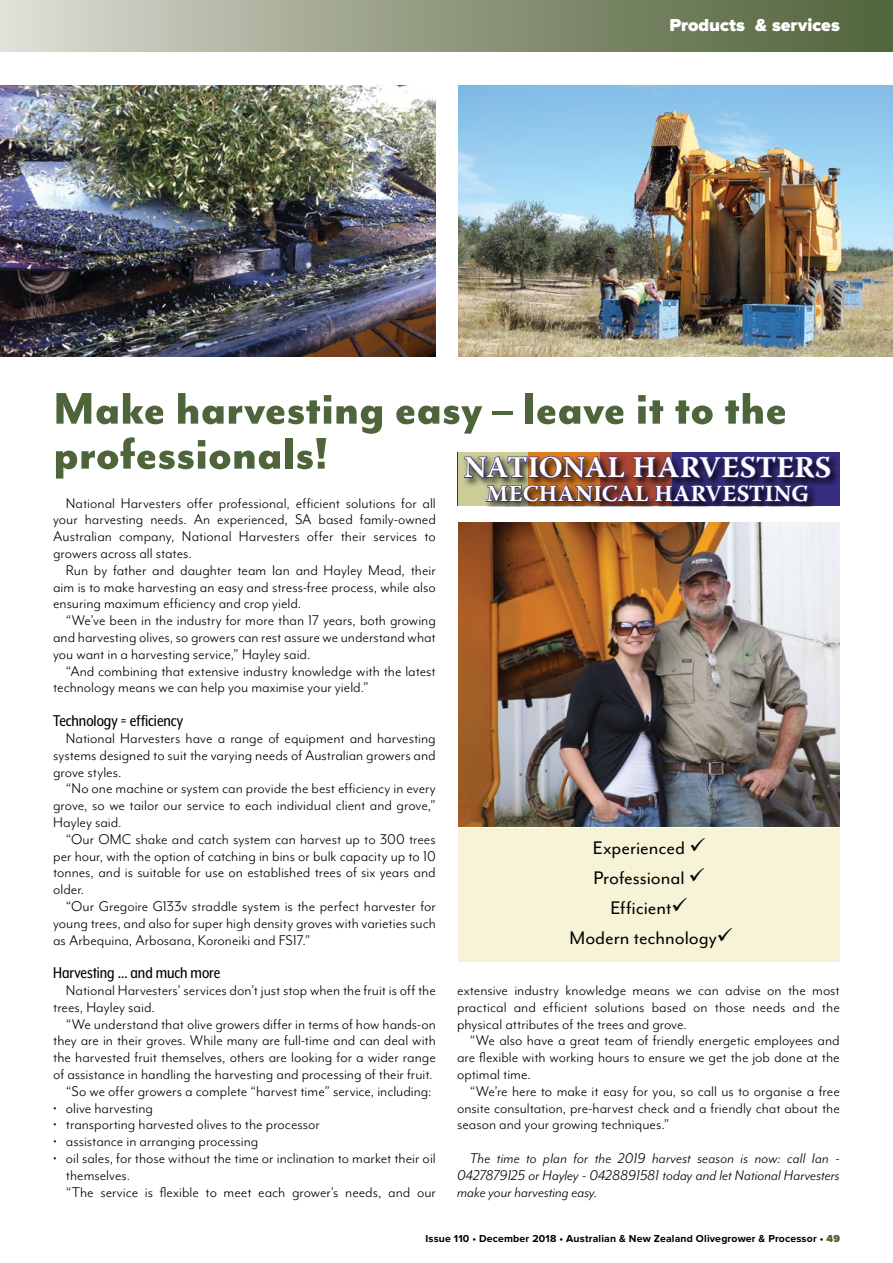
<style>
.page{position:relative;width:893px;height:1263px;background:#fff}
.page>*{position:absolute;margin:0;border:0;box-sizing:border-box;transform-origin:0 0}
.t1{font:800 51px/45px "Mr Eaves Mod OT";letter-spacing:-.005em;color:#4e643a}
.t2{font:700 30px "Warnock Pro";color:#fff}
.t3{font:700 22.95px "Warnock Pro";letter-spacing:.01em;color:#fff}
.t4{font:21px/30px "Mr Eaves Mod OT";letter-spacing:-.005em;color:#000;text-align:center}
.t5{font:18px "Mr Eaves XL Mod Nar OT";letter-spacing:-.005em;color:#000}
.t6{font:900 18px "Proxima Nova";color:#fff}
.t7{font:16.2px/16.8px "Mr Eaves Mod OT";color:#000;text-align:justify}
.t8{font:italic 16.2px/16.8px "Mr Eaves Mod OT";letter-spacing:.005em;color:#000;text-align:justify}
.t9{font:700 10.5px "Proxima Nova";letter-spacing:.015em;color:#000}
.s1{font-weight:900;color:#4e643a}
</style>
<div class="page">
<div style="left:0;top:0;width:893px;height:51px;background:linear-gradient(to right,#dbdad1,#4c5f35)"></div>
<div style="left:459px;top:828px;width:381px;height:133px;background:#f7f3d7"></div>
<img style="left:459px;top:522px;width:381px;height:305px">
<svg style="left:458px;top:452px;width:382px;height:54px;background:#584059"></svg>
<img style="left:0;top:85px;width:436px;height:271px">
<img style="left:459px;top:85px;width:434px;height:271px">
<p class="t6" style="left:669px;top:14px;width:172px">Products &amp; services</p>
<h1 class="t1" style="left:53px;top:387px;width:736px">Make harvesting easy – leave it to the professionals!</h1>
<p class="t7" style="left:53px;top:495px;width:384px;text-indent:13px">National Harvesters offer professional, efficient solutions for all your harvesting needs. An experienced, SA based family-owned Australian company, National Harvesters offer their services to growers across all states.</p>
<p class="t7" style="left:53px;top:562px;width:384px;text-indent:13px">Run by father and daughter team Ian and Hayley Mead, their aim is to make harvesting an easy and stress-free process, while also ensuring maximum efficiency and crop yield.</p>
<p class="t7" style="left:53px;top:612px;width:384px;text-indent:13px">“We’ve been in the industry for more than 17 years, both growing and harvesting olives, so growers can rest assure we understand what you want in a harvesting service,” Hayley said.</p>
<p class="t7" style="left:53px;top:663px;width:384px;text-indent:13px">“And combining that extensive industry knowledge with the latest technology means we can help you maximise your yield.”</p>
<p class="t5" style="left:53px;top:712px;width:132px">Technology = efficiency</p>
<p class="t7" style="left:53px;top:730px;width:384px;text-indent:13px">National Harvesters have a range of equipment and harvesting systems designed to suit the varying needs of Australian growers and grove styles.</p>
<p class="t7" style="left:53px;top:780px;width:384px;text-indent:13px">“No one machine or system can provide the best efficiency in every grove, so we tailor our service to each individual client and grove,” Hayley said.</p>
<p class="t7" style="left:53px;top:831px;width:384px;text-indent:13px">“Our OMC shake and catch system can harvest up to 300 trees per hour, with the option of catching in bins or bulk capacity up to 10 tonnes, and is suitable for use on established trees of six years and older.</p>
<p class="t7" style="left:53px;top:898px;width:384px;text-indent:13px">“Our Gregoire G133v straddle system is the perfect harvester for young trees, and also for super high density groves with varieties such as Arbequina, Arbosana, Koroneiki and FS17.”</p>
<p class="t5" style="left:53px;top:964px;width:169px">Harvesting … and much more</p>
<p class="t7" style="left:53px;top:982px;width:384px;text-indent:13px">National Harvesters’ services don’t just stop when the fruit is off the trees, Hayley said.</p>
<p class="t7" style="left:53px;top:1015px;width:384px;text-align:right">“We understand that olive growers differ in terms of how hands-on they are in their groves. While many are full-time and can deal with the harvested fruit themselves, others are looking for a wider range of assistance in handling the harvesting and processing of their fruit. “So we offer growers a complete “harvest time” service, including:</p>
<p class="t7" style="left:53px;top:1099px;width:101px">• olive harvesting</p>
<p class="t7" style="left:53px;top:1116px;width:268px">• transporting harvested olives to the processor</p>
<p class="t7" style="left:53px;top:1133px;width:207px">• assistance in arranging processing</p>
<p class="t7" style="left:66px;top:1150px;width:371px;text-align:left;text-indent:-13px">• oil sales, for those without the time or inclination to market their oil themselves.<br>“The service is flexible to meet each grower’s needs, and our</p>
<h2 class="t2" style="left:464px;top:449px;width:369px">NATIONAL HARVESTERS</h2>
<h3 class="t3" style="left:486px;top:480px;width:324px">MECHANICAL HARVESTING</h3>
<p class="t4" style="left:569px;top:833px;width:165px">Experienced ✓<br>Professional ✓<br>Efficient✓<br>Modern technology✓</p>
<p class="t7" style="left:457px;top:982px;width:384px">extensive industry knowledge means we can advise on the most practical and efficient solutions based on those needs and the physical attributes of the trees and grove.</p>
<p class="t7" style="left:457px;top:1032px;width:384px;text-indent:13px">“We also have a great team of friendly energetic employees and are flexible with working hours to ensure we get the job done at the optimal time.</p>
<p class="t7" style="left:457px;top:1083px;width:384px;text-indent:13px">“We’re here to make it easy for you, so call us to organise a free onsite consultation, pre-harvest check and a friendly chat about the season and your growing techniques.”</p>
<p class="t8" style="left:457px;top:1150px;width:384px;text-indent:13px">The time to plan for the 2019 harvest season is now: call Ian - 0427879125 or Hayley - 0428891581 today and let National Harvesters make your harvesting easy.</p>
<p class="t9" style="left:425px;top:1232px;width:416px">Issue 110 • December 2018 • Australian &amp; New Zealand Olivegrower &amp; Processor • <span class="s1">49</span></p>
</div>
